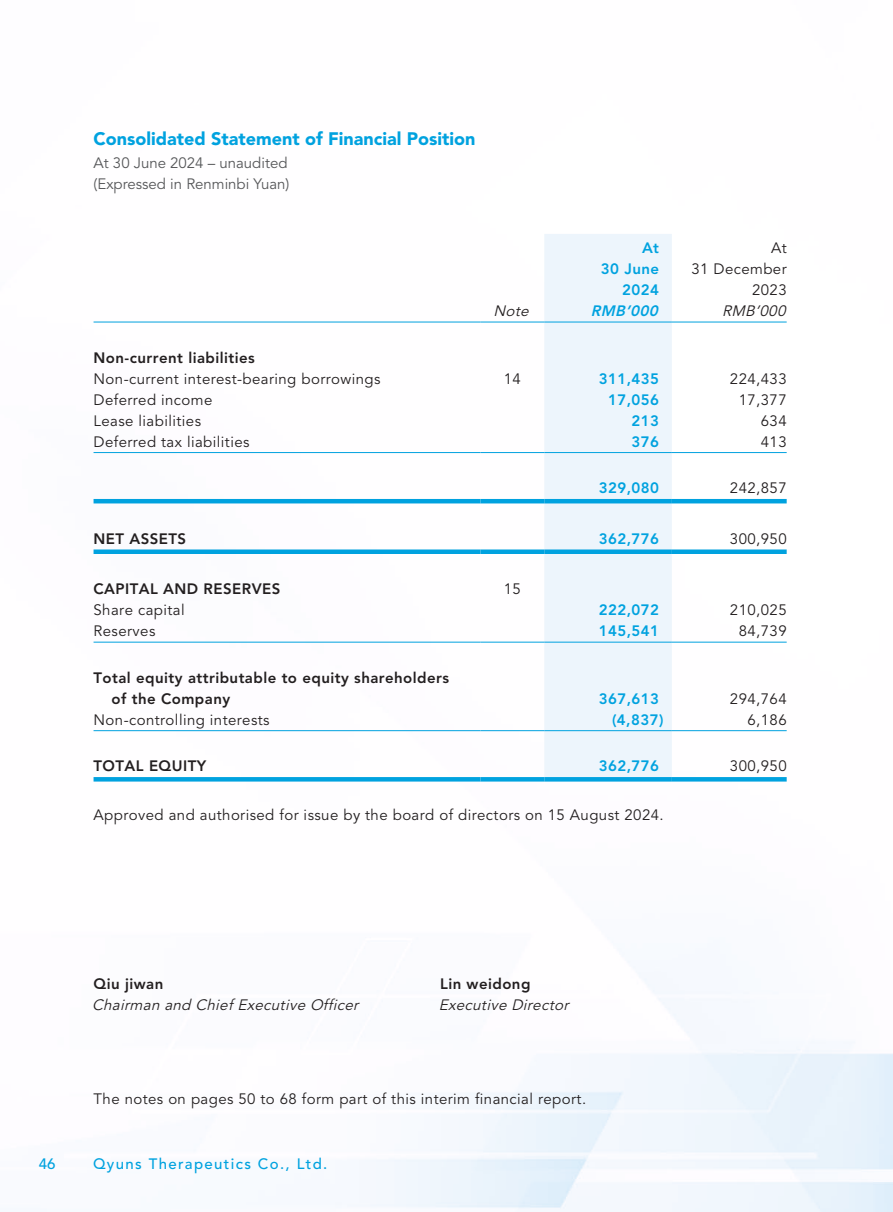
<style>
.page{position:relative;width:893px;height:1212px;background:#fff}
.page>*{position:absolute;margin:0;border:0;box-sizing:border-box;transform-origin:0 0}
.t1{font:900 18px "Avenir LT Std";color:#00a2df}
._50_Table_Body{font:15px "Avenir LT Std";letter-spacing:.03em;color:#231f20}
._50_Table_Body-2{font:800 15px/21px "Avenir LT Std";letter-spacing:.03em;color:#231f20}
._50_Table_Body-3{font:800 15px "Avenir LT Std";letter-spacing:.03em;color:#00a2df}
._00_Body_text{font:15px "Avenir LT Std";letter-spacing:.03em;color:#231f20}
._00_Body_text-2{font:italic 15px "Avenir LT Std";color:#231f20}
.t2{font:15px/21px "Avenir LT Std";color:#57585a}
.t3{font:500 15px "Avenir LT Std";letter-spacing:.09em;color:#00a2df}
._00_Body_text-3{font:800 15px "Avenir LT Std";letter-spacing:.03em;color:#231f20}
._50_Table_Body-4{font:italic 15px "Avenir LT Std";color:#231f20}
._50_Table_Body-5{font:italic 800 15px "Avenir LT Std";color:#00a2df}
</style>
<div class="page">
<img style="left:93px;top:321px;width:800px;height:891px">
<div style="left:544px;top:234px;width:128px;height:543px;background:#edf5fc"></div>
<hr style="left:94px;top:322px;width:386px;height:1px;background:#00a2df">
<hr style="left:480px;top:322px;width:64px;height:1px;background:#00a2df">
<hr style="left:544px;top:322px;width:128px;height:1px;background:#00a2df">
<hr style="left:672px;top:322px;width:115px;height:1px;background:#00a2df">
<hr style="left:94px;top:452px;width:386px;height:1px;background:#00a2df">
<hr style="left:480px;top:452px;width:64px;height:1px;background:#00a2df">
<hr style="left:544px;top:452px;width:128px;height:1px;background:#00a2df">
<hr style="left:672px;top:452px;width:115px;height:1px;background:#00a2df">
<hr style="left:94px;top:499px;width:386px;height:4px;background:#00a2df">
<hr style="left:480px;top:499px;width:64px;height:4px;background:#00a2df">
<hr style="left:544px;top:499px;width:128px;height:4px;background:#00a2df">
<hr style="left:672px;top:499px;width:115px;height:4px;background:#00a2df">
<div style="left:94px;top:549px;width:386px;height:5px;background:#00a2df"></div>
<div style="left:480px;top:549px;width:64px;height:5px;background:#00a2df"></div>
<div style="left:544px;top:549px;width:128px;height:5px;background:#00a2df"></div>
<div style="left:672px;top:549px;width:115px;height:5px;background:#00a2df"></div>
<hr style="left:94px;top:642px;width:386px;height:1px;background:#00a2df">
<hr style="left:480px;top:642px;width:64px;height:1px;background:#00a2df">
<hr style="left:544px;top:642px;width:128px;height:1px;background:#00a2df">
<hr style="left:672px;top:642px;width:115px;height:1px;background:#00a2df">
<hr style="left:94px;top:730px;width:386px;height:1px;background:#00a2df">
<hr style="left:480px;top:730px;width:64px;height:1px;background:#00a2df">
<hr style="left:544px;top:730px;width:128px;height:1px;background:#00a2df">
<hr style="left:672px;top:730px;width:115px;height:1px;background:#00a2df">
<svg style="left:94px;top:777px;width:386px;height:4px;fill:#00a2df"></svg>
<svg style="left:480px;top:777px;width:64px;height:4px"></svg>
<svg style="left:544px;top:777px;width:128px;height:4px"></svg>
<svg style="left:672px;top:777px;width:115px;height:4px"></svg>
<p class="t1" style="left:94px;top:127px;width:383px">Consolidated Statement of Financial Position</p>
<p class="t2" style="left:94px;top:153px;width:197px">At 30 June 2024 – unaudited (Expressed in Renminbi Yuan)</p>
<p class="_50_Table_Body-3" style="left:642px;top:239px;width:19px">At</p>
<p class="_50_Table_Body-3" style="left:601px;top:260px;width:60px">30 June</p>
<p class="_50_Table_Body-3" style="left:622px;top:281px;width:38px">2024</p>
<p class="_50_Table_Body" style="left:771px;top:239px;width:17px">At</p>
<p class="_50_Table_Body" style="left:691px;top:260px;width:97px">31 December</p>
<p class="_50_Table_Body" style="left:752px;top:281px;width:36px">2023</p>
<p class="_50_Table_Body-4" style="left:493px;top:302px;width:41px">Note</p>
<p class="_50_Table_Body-5" style="left:591px;top:302px;width:72px">RMB’000</p>
<p class="_50_Table_Body-4" style="left:722px;top:302px;width:69px">RMB’000</p>
<p class="_50_Table_Body-2" style="left:94px;top:347px;width:163px">Non-current liabilities</p>
<p class="_50_Table_Body" style="left:94px;top:370px;width:288px">Non-current interest-bearing borrowings</p>
<p class="_50_Table_Body" style="left:504px;top:370px;width:19px">14</p>
<p class="_50_Table_Body-3" style="left:599px;top:369px;width:62px">311,435</p>
<p class="_50_Table_Body" style="left:730px;top:370px;width:58px">224,433</p>
<p class="_50_Table_Body" style="left:94px;top:391px;width:120px">Deferred income</p>
<p class="_50_Table_Body-3" style="left:608px;top:390px;width:53px">17,056</p>
<p class="_50_Table_Body" style="left:739px;top:391px;width:49px">17,377</p>
<p class="_50_Table_Body" style="left:94px;top:412px;width:109px">Lease liabilities</p>
<p class="_50_Table_Body-3" style="left:632px;top:411px;width:29px">213</p>
<p class="_50_Table_Body" style="left:761px;top:412px;width:27px">634</p>
<p class="_50_Table_Body" style="left:94px;top:433px;width:157px">Deferred tax liabilities</p>
<p class="_50_Table_Body-3" style="left:632px;top:432px;width:29px">376</p>
<p class="_50_Table_Body" style="left:761px;top:433px;width:27px">413</p>
<p class="_50_Table_Body-3" style="left:599px;top:479px;width:62px">329,080</p>
<p class="_50_Table_Body" style="left:730px;top:479px;width:58px">242,857</p>
<p class="_50_Table_Body-2" style="left:94px;top:528px;width:94px">NET ASSETS</p>
<p class="_50_Table_Body-3" style="left:599px;top:529px;width:62px">362,776</p>
<p class="_50_Table_Body" style="left:730px;top:530px;width:58px">300,950</p>
<p class="_50_Table_Body-2" style="left:94px;top:578px;width:188px">CAPITAL AND RESERVES</p>
<p class="_50_Table_Body" style="left:504px;top:580px;width:19px">15</p>
<p class="_50_Table_Body" style="left:94px;top:601px;width:93px">Share capital</p>
<p class="_50_Table_Body-3" style="left:599px;top:601px;width:62px">222,072</p>
<p class="_50_Table_Body" style="left:730px;top:601px;width:58px">210,025</p>
<p class="_50_Table_Body" style="left:94px;top:622px;width:63px">Reserves</p>
<p class="_50_Table_Body-3" style="left:599px;top:622px;width:62px">145,541</p>
<p class="_50_Table_Body" style="left:739px;top:622px;width:49px">84,739</p>
<p class="_50_Table_Body-2" style="left:112px;top:667px;width:339px;text-indent:-18px">Total equity attributable to equity shareholders of the Company</p>
<p class="_50_Table_Body-3" style="left:599px;top:689px;width:62px">367,613</p>
<p class="_50_Table_Body" style="left:730px;top:690px;width:58px">294,764</p>
<p class="_50_Table_Body" style="left:94px;top:711px;width:178px">Non-controlling interests</p>
<p class="_50_Table_Body-3" style="left:612px;top:710px;width:53px">(4,837)</p>
<p class="_50_Table_Body" style="left:747px;top:711px;width:41px">6,186</p>
<p class="_50_Table_Body-2" style="left:94px;top:755px;width:114px">TOTAL EQUITY</p>
<p class="_50_Table_Body-3" style="left:599px;top:757px;width:62px">362,776</p>
<p class="_50_Table_Body" style="left:730px;top:757px;width:58px">300,950</p>
<p class="_00_Body_text" style="left:94px;top:806px;width:572px">Approved and authorised for issue by the board of directors on 15 August 2024.</p>
<p class="t3" style="left:39px;top:1155px;width:18px">46</p>
<p class="_00_Body_text-3" style="left:94px;top:975px;width:71px">Qiu jiwan</p>
<p class="_00_Body_text-3" style="left:440px;top:975px;width:92px">Lin weidong</p>
<p class="_00_Body_text-2" style="left:92px;top:996px;width:272px">Chairman and Chief Executive Officer</p>
<p class="_00_Body_text-2" style="left:439px;top:996px;width:135px">Executive Director</p>
<p class="_50_Table_Body" style="left:94px;top:1090px;width:494px">The notes on pages 50 to 68 form part of this interim financial report.</p>
<p class="t3" style="left:93px;top:1155px;width:236px">Qyuns Therapeutics Co., Ltd.</p>
</div>
